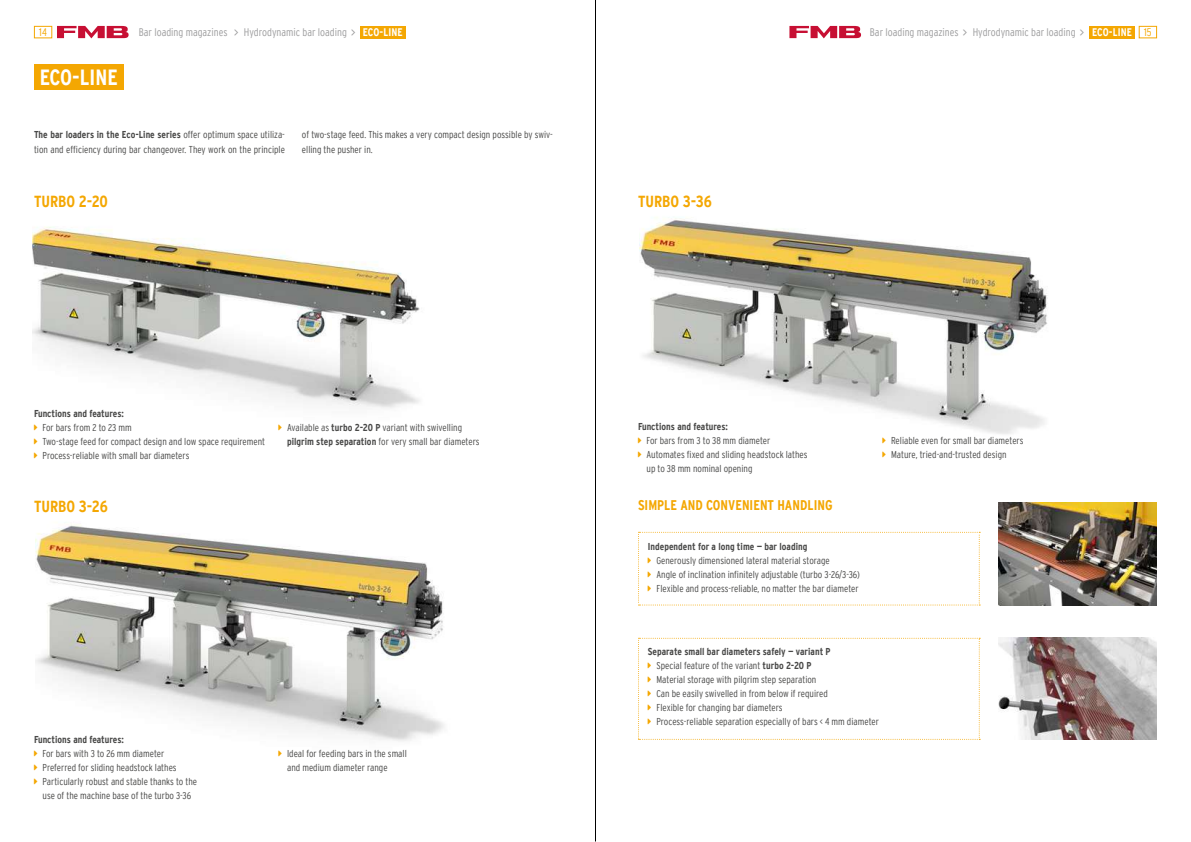
<style>
.page{position:relative;width:1191px;height:842px;background:#fff}
.page>*{position:absolute;margin:0;border:0;box-sizing:border-box;transform-origin:0 0}
.t1{font:700 condensed 22px "Interstate";color:#fff}
.t2{font:700 condensed 16px "Interstate";color:#f4a702}
.t3{font:700 condensed 14px "Interstate";color:#f4a702}
.t4{font:300 condensed 11px "Interstate";color:#9c9c9d}
.t5{font:700 condensed 11px "Interstate";letter-spacing:.01em;color:#fff}
.t6{font:300 condensed 11px "Interstate";color:#f4a702}
.t7{font:300 condensed 10px/14px "Interstate";color:#484847}
.t8{font:700 condensed 10px "Interstate";color:#484847}
.s1{font-weight:700}
</style>
<div class="page">
<div style="left:34px;top:26px;width:18px;height:12px;border:1px solid #f4a702"></div>
<hr style="left:595px;top:0;width:1px;height:841px;background:#000">
<svg style="left:57px;top:26px;width:72px;height:12px"></svg>
<div style="left:1138px;top:26px;width:19px;height:12px;border:1px solid #f4a702"></div>
<svg style="left:789px;top:26px;width:72px;height:12px"></svg>
<div style="left:360px;top:26px;width:45px;height:12px;background:#f4a702"></div>
<img style="left:33px;top:227px;width:387px;height:181px">
<img style="left:35px;top:524px;width:409px;height:217px">
<div style="left:34px;top:64px;width:90px;height:26px;background:#f4a702"></div>
<div style="left:1089px;top:26px;width:45px;height:12px;background:#f4a702"></div>
<img style="left:639px;top:217px;width:409px;height:217px">
<img style="left:998px;top:503px;width:159px;height:102px">
<img style="left:998px;top:638px;width:159px;height:102px">
<svg style="left:638px;top:532px;width:342px;height:73px"></svg>
<svg style="left:638px;top:638px;width:342px;height:102px"></svg>
<p class="t6" style="left:39px;top:26px;width:9px">14</p>
<p class="t4" style="left:139px;top:26px;width:90px">Bar loading magazines</p>
<p class="t4" style="left:244px;top:26px;width:104px">Hydrodynamic bar loading</p>
<p class="t5" style="left:363px;top:26px;width:41px">ECO-LINE</p>
<p class="t6" style="left:1144px;top:26px;width:9px">15</p>
<p class="t4" style="left:870px;top:26px;width:90px">Bar loading magazines</p>
<p class="t4" style="left:972px;top:26px;width:104px">Hydrodynamic bar loading</p>
<p class="t5" style="left:1092px;top:26px;width:41px">ECO-LINE</p>
<h1 class="t1" style="left:40px;top:65px;width:80px">ECO-LINE</h1>
<p class="t7" style="left:34px;top:127px;width:252px;line-height:15px"><span class="s1">The bar loaders in the Eco-Line series</span> offer optimum space utiliza&shy;tion and efficiency during bar changeover. They work on the principle</p>
<p class="t7" style="left:302px;top:127px;width:252px;line-height:15px">of two-stage feed. This makes a very compact design possible by swiv&shy;elling the pusher in.</p>
<h2 class="t2" style="left:34px;top:193px;width:75px">TURBO 2-20</h2>
<p class="t8" style="left:34px;top:407px;width:91px">Functions and features:</p>
<p class="t7" style="left:43px;top:420px;width:224px">For bars from 2 to 23 mm<br>Two-stage feed for compact design and low space requirement<br>Process-reliable with small bar diameters</p>
<p class="t7" style="left:287px;top:420px;width:194px">Available as <span class="s1">turbo 2-20 P</span> variant with swivelling <span class="s1">pilgrim step separation</span> for very small bar diameters</p>
<h2 class="t2" style="left:34px;top:497px;width:75px">TURBO 3-26</h2>
<p class="t8" style="left:34px;top:734px;width:91px">Functions and features:</p>
<p class="t7" style="left:43px;top:746px;width:156px">For bars with 3 to 26 mm diameter Preferred for sliding headstock lathes Particularly robust and stable thanks to the use of the machine base of the turbo 3-36</p>
<p class="t7" style="left:287px;top:746px;width:121px">Ideal for feeding bars in the small and medium diameter range</p>
<h2 class="t2" style="left:638px;top:193px;width:75px">TURBO 3-36</h2>
<p class="t8" style="left:638px;top:420px;width:91px">Functions and features:</p>
<p class="t7" style="left:646px;top:433px;width:163px">For bars from 3 to 38 mm diameter<br>Automates fixed and sliding headstock lathes up to 38 mm nominal opening</p>
<p class="t7" style="left:891px;top:433px;width:134px">Reliable even for small bar diameters<br>Mature, tried-and-trusted design</p>
<h3 class="t3" style="left:638px;top:497px;width:196px">SIMPLE AND CONVENIENT HANDLING</h3>
<p class="t8" style="left:648px;top:541px;width:161px">Independent for a long time — bar loading</p>
<p class="t7" style="left:656px;top:553px;width:205px">Generously dimensioned lateral material storage<br>Angle of inclination infinitely adjustable (turbo 3-26/3-36)<br>Flexible and process-reliable, no matter the bar diameter</p>
<p class="t7" style="left:656px;top:645px;width:224px;text-indent:-8px"><span class="s1">Separate small bar diameters safely — variant P<br></span>Special feature of the variant <span class="s1">turbo 2-20 P<br></span>Material storage with pilgrim step separation<br>Can be easily swivelled in from below if required<br>Flexible for changing bar diameters<br>Process-reliable separation especially of bars &lt; 4 mm diameter</p>
</div>
